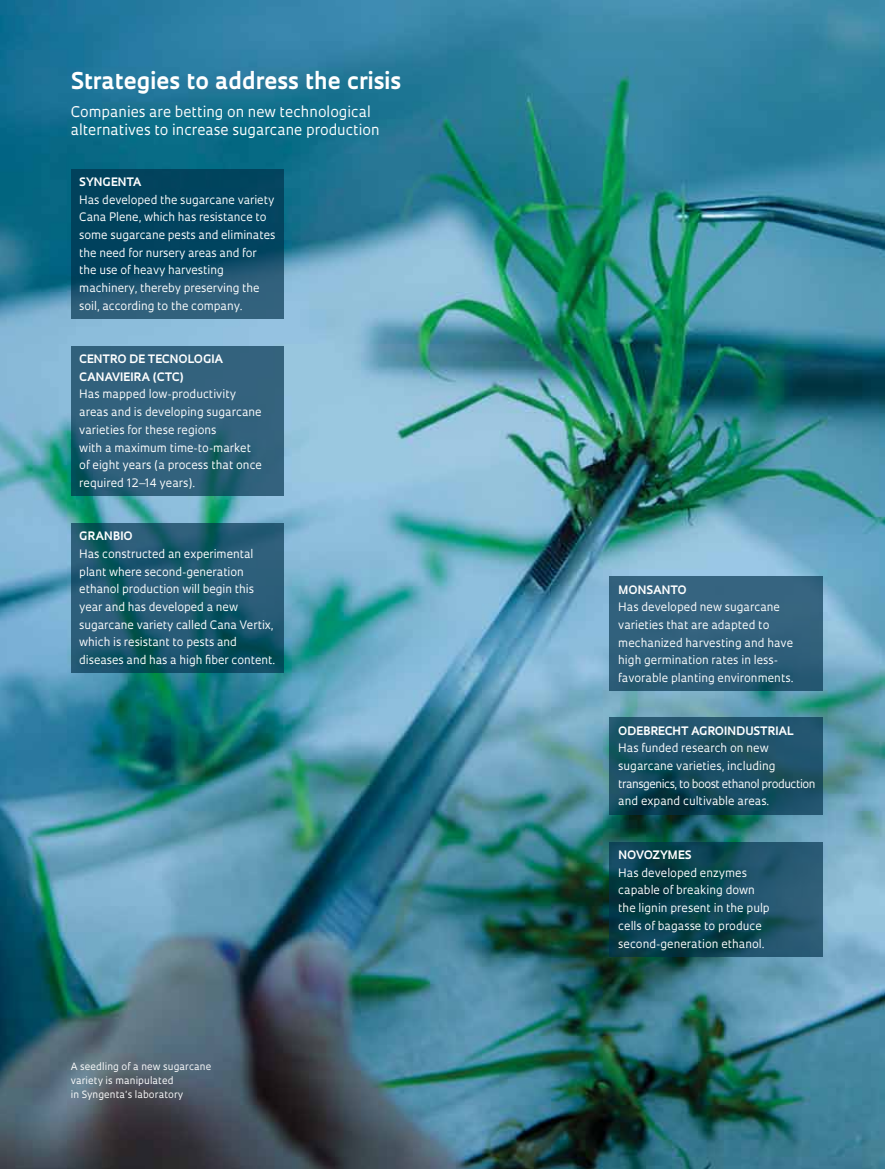
<style>
.page{position:relative;width:885px;height:1169px;background:#fff}
.page>*{position:absolute;margin:0;border:0;box-sizing:border-box;transform-origin:0 0}
.t1{font:700 22.5px "Oculum";color:#fff}
.t2{font:14.4px/17.7px "Oculum";color:#fff}
.t3{font:11.4px/17.7px "Oculum";color:#fff}
.t4{font:700 11.4px "Oculum";letter-spacing:.01em;color:#fff}
.t5{font:9.75px/14.1px "Oculum";letter-spacing:.01em;color:#fff}
</style>
<div class="page">
<img style="left:0;top:0;width:885px;height:1168px">
<svg style="left:71px;top:169px;width:212px;height:150px;background:#0e4a66"></svg>
<svg style="left:71px;top:523px;width:212px;height:150px;background:#1c576d"></svg>
<svg style="left:610px;top:717px;width:213px;height:97px;background:#194d61"></svg>
<svg style="left:71px;top:346px;width:212px;height:150px;background:#2e607a"></svg>
<div style="left:610px;top:576px;width:213px;height:114px;background:#31617c"></div>
<svg style="left:610px;top:842px;width:213px;height:114px;background:#124757"></svg>
<svg style="left:802px;top:1126px;width:7px;height:7px"></svg>
<h1 class="t1" style="left:71px;top:65px;width:331px">STRATEGIES TO ADDRESS THE CRISIS</h1>
<p class="t2" style="left:71px;top:102px;width:310px">Companies are betting on new technological alternatives to increase sugarcane production</p>
<p class="t4" style="left:79px;top:174px;width:63px">SYNGENTA</p>
<p class="t3" style="left:79px;top:190px;width:198px">Has developed the sugarcane variety Cana Plene, which has resistance to some sugarcane pests and eliminates the need for nursery areas and for the use of heavy harvesting machinery, thereby preserving the soil, according to the company.</p>
<p class="t4" style="left:79px;top:351px;width:108px">CENTRO DE TECNOLO</p>
<p class="t4" style="left:203px;top:351px;width:21px">GIA</p>
<p class="t4" style="left:79px;top:369px;width:106px">CANAVIEIRA (CTC)</p>
<p class="t3" style="left:79px;top:385px;width:184px">Has mapped low-productivity areas and is developing sugarcane varieties for these regions<br>with a maximum time-to-market of eight years (a process that once required 12–14 years).</p>
<p class="t4" style="left:79px;top:528px;width:24px">GRANBI</p>
<p class="t4" style="left:123px;top:528px;width:10px">O</p>
<p class="t3" style="left:79px;top:544px;width:197px">Has constructed an experimental plant where second-generation ethanol production will begin this year and has developed a new sugarcane variety called Cana Vertix, which is resistant to pests and diseases and has a high fiber content.</p>
<p class="t5" style="left:71px;top:1058px;width:142px">A seedling of a new sugarcane variety is manipulated<br>in Syngenta’s laboratory</p>
<p class="t4" style="left:618px;top:581px;width:29px">MONSANT</p>
<p class="t4" style="left:677px;top:581px;width:10px">O</p>
<p class="t3" style="left:618px;top:597px;width:177px">Has developed new sugarcane varieties that are adapted to mechanized harvesting and have high germination rates in less&shy;favorable planting environments.</p>
<p class="t4" style="left:618px;top:722px;width:135px">ODEBRECHT AGROIN DUST</p>
<p class="t4" style="left:768px;top:722px;width:28px">RIAL</p>
<p class="t3" style="left:618px;top:738px;width:199px">H as funded research on new sugarcane varieties, including transgenics, to boost ethanol production and expand cultivable areas.</p>
<p class="t4" style="left:618px;top:847px;width:51px">N OVOZYMES</p>
<p class="t3" style="left:618px;top:863px;width:153px">H as developed enzymes capable of breaking down the lignin present in the pulp cells of bagasse to produce second-generation ethanol.</p>
</div>
